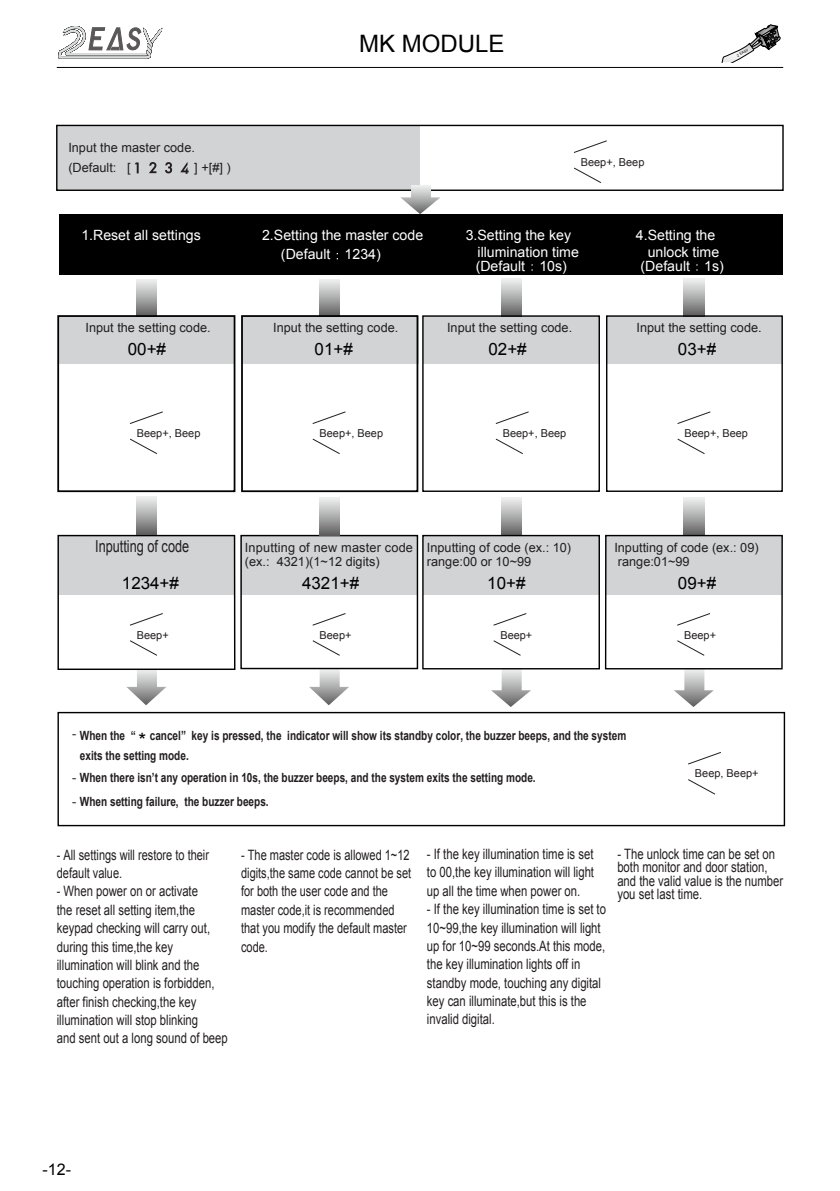
<style>
.page{position:relative;width:840px;height:1191px;background:#fff}
.page>*{position:absolute;margin:0;border:0;box-sizing:border-box;transform-origin:0 0}
.t1{font:24px "Arial";color:#000}
.t2{font:19.8px "Arial";color:#000}
.t3{font:17px "Arial";color:#000}
.t4{font:16.6px "Arial";color:#221e1f;scale:.77 1}
.t5{font:16px "Arial";color:#000}
.t6{font:14.4px/18.4px "Arial";color:#221e1f;scale:.77 1}
.t7{font:14.4px/18.4px "Arial";color:#221e1f;scale:.79 1}
.t8{font:14.2px/17px "Arial";color:#fff}
.t9{font:12.8px/14.2px "Arial";color:#221e1f}
.t10{font:700 12.8px/19.2px "Arial";color:#221e1f;scale:.79 1}
.t11{font:11px "Arial";color:#221e1f}
.t12{font:3.6px "Arial";color:#000}
.s1{font-weight:400}
</style>
<div class="page">
<hr style="left:57px;top:67px;width:725px;height:1px;background:#000">
<svg style="left:721px;top:25px;width:58px;height:37px"></svg>
<svg style="left:58px;top:26px;width:105px;height:33px"></svg>
<div style="left:57px;top:125px;width:363px;height:65px;background:#d1d3d4"></div>
<div style="left:59px;top:215px;width:723px;height:60px;background:#000"></div>
<div style="left:56px;top:125px;width:727px;height:66px;border:1px solid #000"></div>
<svg style="left:149px;top:162px;width:7px;height:11px"></svg>
<svg style="left:165px;top:162px;width:7px;height:11px"></svg>
<svg style="left:180px;top:162px;width:8px;height:12px"></svg>
<svg style="left:135px;top:162px;width:4px;height:11px"></svg>
<svg style="left:127px;top:670px;width:39px;height:35px"></svg>
<svg style="left:309px;top:669px;width:40px;height:36px"></svg>
<svg style="left:574px;top:167px;width:27px;height:16px"></svg>
<svg style="left:573px;top:140px;width:34px;height:13px"></svg>
<svg style="left:130px;top:438px;width:27px;height:16px"></svg>
<svg style="left:130px;top:411px;width:33px;height:13px"></svg>
<svg style="left:312px;top:438px;width:28px;height:16px"></svg>
<svg style="left:312px;top:411px;width:34px;height:13px"></svg>
<svg style="left:495px;top:438px;width:28px;height:16px"></svg>
<svg style="left:495px;top:411px;width:34px;height:13px"></svg>
<svg style="left:677px;top:438px;width:28px;height:16px"></svg>
<svg style="left:677px;top:411px;width:34px;height:13px"></svg>
<svg style="left:130px;top:640px;width:27px;height:16px"></svg>
<svg style="left:130px;top:613px;width:33px;height:13px"></svg>
<svg style="left:312px;top:640px;width:28px;height:16px"></svg>
<svg style="left:312px;top:613px;width:34px;height:13px"></svg>
<svg style="left:493px;top:640px;width:28px;height:16px"></svg>
<svg style="left:493px;top:613px;width:34px;height:13px"></svg>
<svg style="left:677px;top:640px;width:28px;height:16px"></svg>
<svg style="left:677px;top:613px;width:34px;height:13px"></svg>
<div style="left:422px;top:316px;width:177px;height:47px;background:#d1d3d4"></div>
<div style="left:422px;top:535px;width:177px;height:60px;background:#d1d3d4"></div>
<div style="left:605px;top:535px;width:176px;height:60px;background:#d1d3d4"></div>
<div style="left:606px;top:316px;width:176px;height:47px;background:#d1d3d4"></div>
<svg style="left:501px;top:279px;width:20px;height:36px"></svg>
<div style="left:501px;top:497px;width:20px;height:38px;background:linear-gradient(to bottom,#f4f5f6,#686768)"></div>
<svg style="left:491px;top:669px;width:40px;height:38px"></svg>
<svg style="left:683px;top:279px;width:20px;height:36px"></svg>
<svg style="left:673px;top:669px;width:40px;height:38px"></svg>
<div style="left:683px;top:497px;width:20px;height:38px;background:linear-gradient(to bottom,#f4f5f6,#686768)"></div>
<div style="left:605px;top:315px;width:177px;height:177px;border:1px solid #000"></div>
<div style="left:422px;top:315px;width:177px;height:177px;border:1px solid #000"></div>
<div style="left:422px;top:535px;width:177px;height:134px;border:1px solid #000"></div>
<div style="left:604px;top:535px;width:178px;height:134px;border:1px solid #000"></div>
<svg style="left:400px;top:185px;width:40px;height:29px"></svg>
<div style="left:241px;top:535px;width:176px;height:60px;background:#d1d3d4"></div>
<div style="left:242px;top:316px;width:176px;height:47px;background:#d1d3d4"></div>
<svg style="left:319px;top:279px;width:20px;height:36px"></svg>
<div style="left:241px;top:315px;width:177px;height:177px;border:2px solid #000"></div>
<div style="left:240px;top:535px;width:178px;height:134px;border:1px solid #000"></div>
<div style="left:58px;top:535px;width:176px;height:60px;background:#d1d3d4"></div>
<div style="left:58px;top:316px;width:176px;height:47px;background:#d1d3d4"></div>
<svg style="left:136px;top:279px;width:20px;height:36px"></svg>
<div style="left:57px;top:315px;width:178px;height:177px;border:2px solid #000"></div>
<div style="left:57px;top:535px;width:178px;height:135px;border:1px solid #000"></div>
<div style="left:319px;top:497px;width:20px;height:38px;background:linear-gradient(to bottom,#f4f5f6,#686768)"></div>
<div style="left:136px;top:496px;width:20px;height:38px;background:linear-gradient(to bottom,#f5f6f6,#686768)"></div>
<div style="left:57px;top:712px;width:727px;height:114px;border:1px solid #000"></div>
<svg style="left:688px;top:779px;width:28px;height:16px"></svg>
<svg style="left:688px;top:752px;width:33px;height:13px"></svg>
<h1 class="t1" style="left:359px;top:28px;width:147px">MK MODULE</h1>
<p class="t12" style="left:735px;top:54px;width:14px;rotate:-29deg">2 EASY</p>
<p class="t9" style="left:68px;top:137px;width:128px;line-height:19.8px">Input the master code. (Default: [</p>
<p class="t9" style="left:194px;top:160px;width:38px">] +[#] )</p>
<p class="t11" style="left:580px;top:155px;width:65px">Beep+, Beep</p>
<p class="t8" style="left:81px;top:226px;width:121px">1.Reset all settings</p>
<p class="t8" style="left:281px;top:225px;width:144px;line-height:19.8px;text-indent:-19px">2.Setting the master code (Default 1234)</p>
<p class="t8" style="left:477px;top:226px;width:103px;text-indent:-12px">3.Setting the key illumination time</p>
<p class="t8" style="left:635px;top:226px;width:85px;text-align:right">4.Setting the unlock time</p>
<p class="t8" style="left:475px;top:257px;width:93px">(Default 10s)</p>
<p class="t8" style="left:640px;top:257px;width:85px">(Default 1s)</p>
<p class="t9" style="left:85px;top:320px;width:127px">Input the setting code.</p>
<p class="t3" style="left:128px;top:337px;width:40px">00+#</p>
<p class="t9" style="left:273px;top:320px;width:127px">Input the setting code.</p>
<p class="t3" style="left:314px;top:337px;width:40px">01+#</p>
<p class="t9" style="left:447px;top:320px;width:127px">Input the setting code.</p>
<p class="t3" style="left:488px;top:337px;width:40px">02+#</p>
<p class="t9" style="left:636px;top:320px;width:127px">Input the setting code.</p>
<p class="t3" style="left:677px;top:337px;width:40px">03+#</p>
<p class="t11" style="left:137px;top:426px;width:65px">Beep+, Beep</p>
<p class="t11" style="left:319px;top:426px;width:65px">Beep+, Beep</p>
<p class="t11" style="left:502px;top:426px;width:65px">Beep+, Beep</p>
<p class="t11" style="left:684px;top:426px;width:65px">Beep+, Beep</p>
<p class="t4" style="left:95px;top:535px;width:124px">Inputting of code</p>
<p class="t9" style="left:245px;top:540px;width:169px">Inputting of new master code (ex.: 4321)(1~12 digits)</p>
<p class="t9" style="left:426px;top:540px;width:146px">Inputting of code (ex.: 10) range:00 or 10~99</p>
<p class="t9" style="left:614px;top:540px;width:146px">Inputting of code (ex.: 09) range:01~99</p>
<p class="t3" style="left:122px;top:571px;width:59px">1234+#</p>
<p class="t3" style="left:302px;top:571px;width:59px">4321+#</p>
<p class="t3" style="left:487px;top:571px;width:40px">10+#</p>
<p class="t3" style="left:677px;top:571px;width:40px">09+#</p>
<p class="t11" style="left:137px;top:627px;width:33px">Beep+</p>
<p class="t11" style="left:319px;top:627px;width:33px">Beep+</p>
<p class="t11" style="left:500px;top:627px;width:33px">Beep+</p>
<p class="t11" style="left:683px;top:627px;width:33px">Beep+</p>
<p class="t10" style="left:80px;top:726px;width:692px;text-indent:-8px"><sup>-</sup> When the “ cancel” key is pressed, the indicator will show its standby color, the buzzer beeps, and the system exits the setting mode.</p>
<p class="t10" style="left:72px;top:768px;width:588px"><span class="s1">-</span> When there isn’t any operation in 10s, the buzzer beeps, and the system exits the setting mode.</p>
<p class="t11" style="left:694px;top:766px;width:65px">Beep, Beep+</p>
<h2 class="t2" style="left:138px;top:727px;width:9px">*</h2>
<p class="t10" style="left:72px;top:792px;width:250px"><span class="s1">-</span> When setting failure, the buzzer beeps.</p>
<p class="t6" style="left:57px;top:845px;width:199px">- All settings will restore to their default value.</p>
<p class="t6" style="left:57px;top:882px;width:223px">- When power on or activate<br>the reset all setting item,the keypad checking will carry out, during this time,the key illumination will blink and the touching operation is forbidden, after finish checking,the key illumination will stop blinking<br>and sent out a long sound of beep</p>
<p class="t6" style="left:241px;top:845px;width:222px">- The master code is allowed 1~12 digits,the same code cannot be set for both the user code and the master code,it is recommended that you modify the default master code.</p>
<p class="t7" style="left:617px;top:847px;width:211px;line-height:13.6px">- The unlock time can be set on both monitor and door station, and the valid value is the number you set last time.</p>
<p class="t7" style="left:426px;top:845px;width:213px;text-align:justify">- If the key illumination time is set to 00,the key illumination will light up all the time when power on.</p>
<p class="t7" style="left:426px;top:900px;width:228px">- If the key illumination time is set to 10~99,the key illumination will light up for 10~99 seconds.At this mode, the key illumination lights off in standby mode, touching any digital key can illuminate,but this is the invalid digital.</p>
<p class="t5" style="left:43px;top:1159px;width:30px">-12-</p>
</div>
